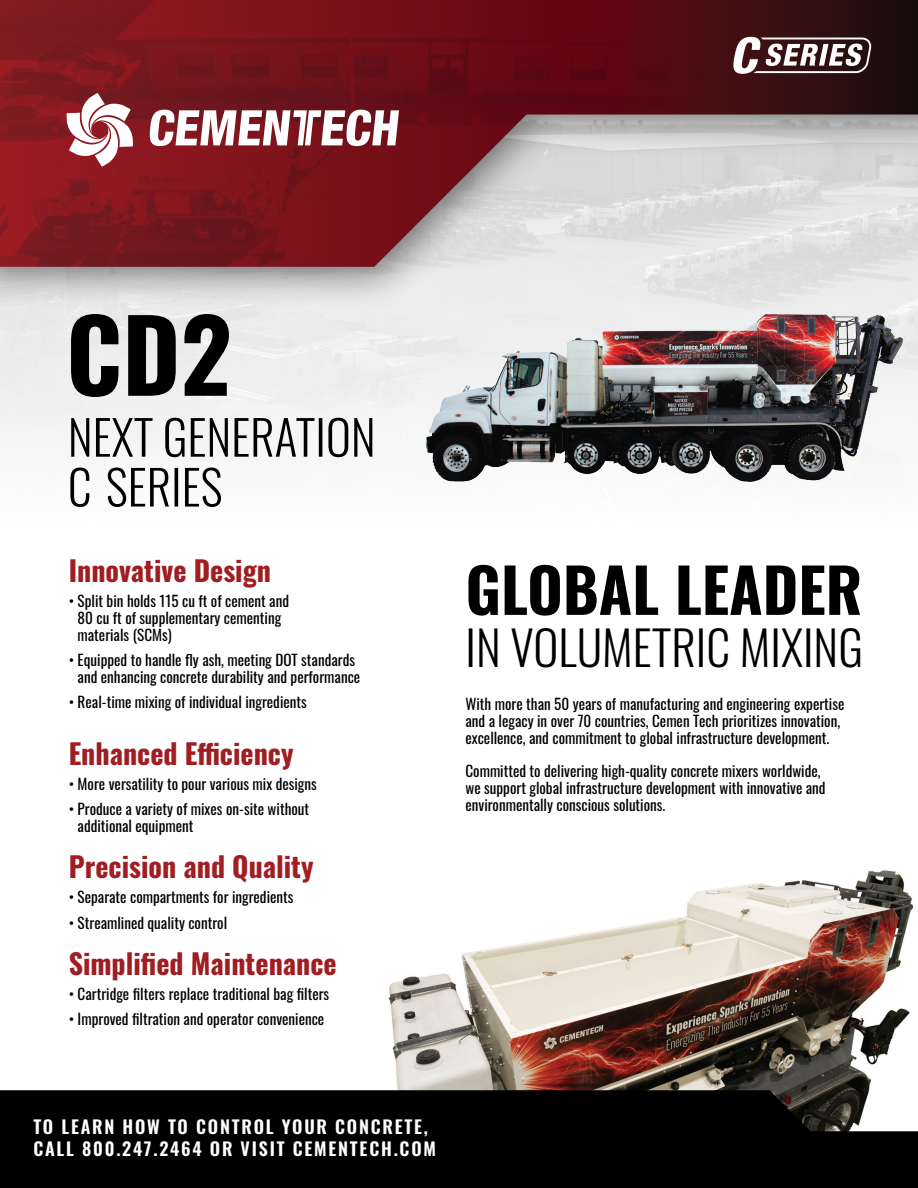
<style>
.page{position:relative;width:918px;height:1188px;background:#fff}
.page>*{position:absolute;margin:0;border:0;box-sizing:border-box;transform-origin:0 0}
.t1{font:700 60.9px "Oswald";color:#000}
.t2{font:300 47.55px "Oswald";color:#000}
.t3{font:700 28.05px "Oswald";color:#a01d22}
.t4{font:600 18px "Oswald";letter-spacing:.1em;color:#fff}
.t5{font:15.15px/16.8px "Oswald";color:#000}
</style>
<div class="page">
<img style="left:388px;top:870px;width:526px;height:220px">
<div style="left:0;top:0;width:918px;height:310px;background:#231f20;opacity:.65"></div>
<img style="left:0;top:0;width:918px;height:267px">
<svg style="left:149px;top:110px;width:250px;height:36px"></svg>
<svg style="left:67px;top:93px;width:68px;height:74px"></svg>
<div style="left:0;top:1090px;width:918px;height:98px;background:#000"></div>
<svg style="left:71px;top:314px;width:158px;height:83px;background:#606161"></svg>
<svg style="left:70px;top:468px;width:151px;height:39px"></svg>
<svg style="left:71px;top:418px;width:301px;height:39px"></svg>
<svg style="left:733px;top:37px;width:138px;height:37px"></svg>
<img style="left:424px;top:307px;width:484px;height:179px">
<p class="t3" style="left:69px;top:556px;width:204px">Innovative Design</p>
<p class="t5" style="left:78px;top:591px;width:213px;text-indent:-9px">• Split bin holds 115 cu ft of cement and<br>80 cu ft of supplementary cementing materials (SCMs)</p>
<p class="t5" style="left:69px;top:650px;width:293px;text-align:center">• Equipped to handle fly ash, meeting DOT standards and enhancing concrete durability and performance</p>
<p class="t5" style="left:69px;top:692px;width:240px">• Real-time mixing of individual ingredients</p>
<p class="t3" style="left:69px;top:739px;width:226px">Enhanced Efficiency</p>
<p class="t5" style="left:69px;top:774px;width:250px">• More versatility to pour various mix designs</p>
<p class="t5" style="left:78px;top:799px;width:233px;text-indent:-9px">• Produce a variety of mixes on-site without additional equipment</p>
<p class="t3" style="left:69px;top:852px;width:247px">Precision and Quality</p>
<p class="t5" style="left:69px;top:887px;width:226px">• Separate compartments for ingredients</p>
<p class="t5" style="left:69px;top:913px;width:160px">• Streamlined quality control</p>
<p class="t3" style="left:69px;top:949px;width:270px">Simplified Maintenance</p>
<p class="t5" style="left:69px;top:984px;width:262px">• Cartridge filters replace traditional bag filters</p>
<p class="t5" style="left:69px;top:1009px;width:257px">• Improved filtration and operator convenience</p>
<p class="t1" style="left:465px;top:558px;width:398px">GLOBAL LEADER</p>
<p class="t2" style="left:465px;top:606px;width:399px">IN VOLUMETRIC MIXING</p>
<p class="t5" style="left:465px;top:694px;width:380px">With more than 50 years of manufacturing and engineering expertise and a legacy in over 70 countries, Cemen Tech prioritizes innovation, excellence, and commitment to global infrastructure development.</p>
<p class="t5" style="left:465px;top:761px;width:362px">Committed to delivering high-quality concrete mixers worldwide, we support global infrastructure development with innovative and environmentally conscious solutions.</p>
<p class="t4" style="left:33px;top:1118px;width:396px">TO LEARN HOW TO CONTROL YOUR CONCRETE,</p>
<p class="t4" style="left:33px;top:1139px;width:404px">CALL 800.247.2464 OR VISIT CEMENTECH.COM</p>
</div>
